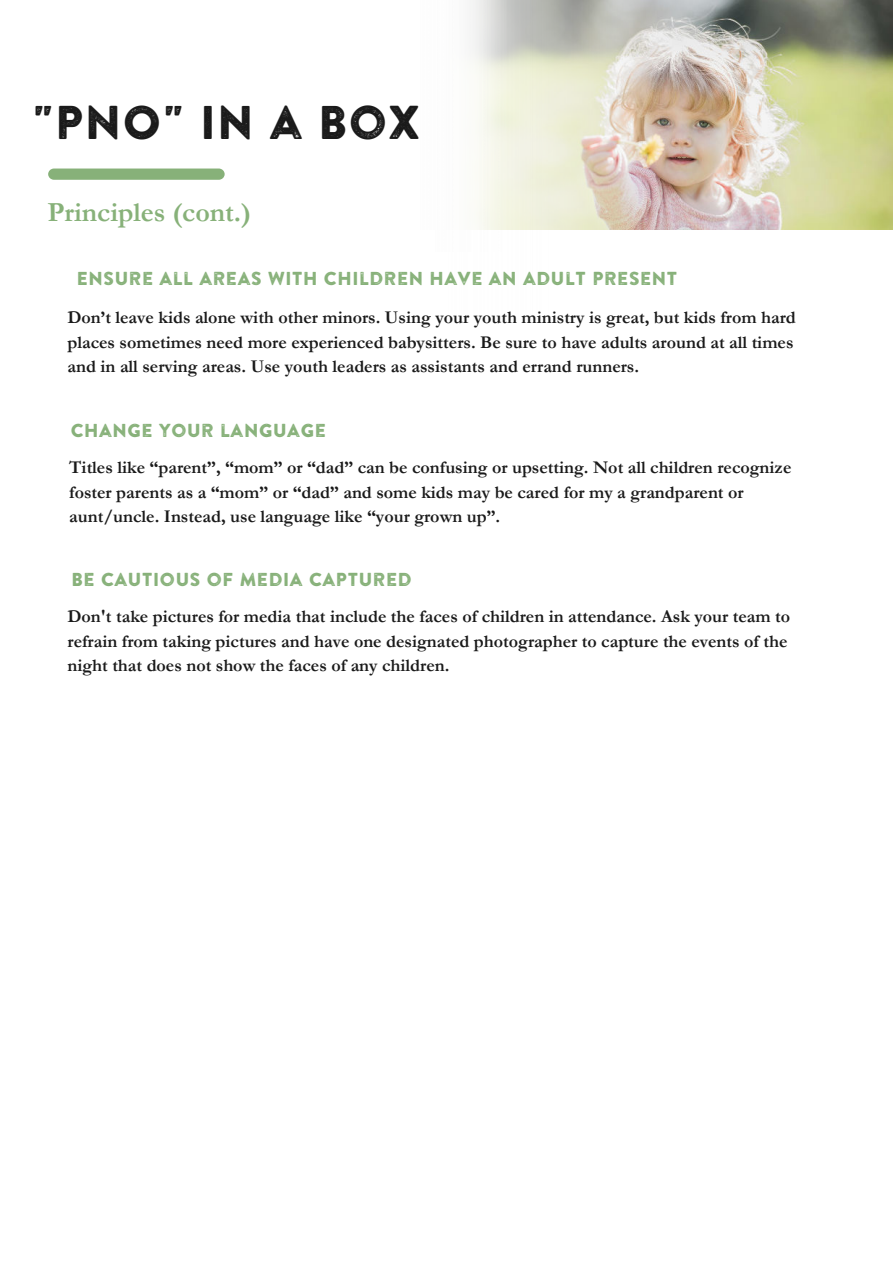
<style>
.page{position:relative;width:893px;height:1264px;background:#fff}
.page>*{position:absolute;margin:0;border:0;box-sizing:border-box;transform-origin:0 0}
.t1{font:47.25px "Brandon Printed One";color:#1a1a1a}
.t2{font:700 27.9px "Garamond";color:#87b179}
.t3{font:18.75px "Brandon Printed One";color:#87b179}
.t4{font:700 18px/24.8px "Garamond";color:#1a1a1a}
</style>
<div class="page">
<img style="left:708px;top:0;width:184px;height:229px">
<img style="left:507px;top:0;width:201px;height:230px">
<div style="left:48px;top:168px;width:177px;height:12px;background:#87b179;border-radius:6px"></div>
<h1 class="t1" style="left:31px;top:93px;width:390px">"PNO" IN A BOX</h1>
<h2 class="t2" style="left:47px;top:193px;width:205px">Principles (cont.)</h2>
<p class="t3" style="left:76px;top:266px;width:602px">ENSURE ALL AREAS WITH CHILDREN HAVE AN ADULT PRESENT</p>
<p class="t4" style="left:67px;top:305px;width:729px">Don’t leave kids alone with other minors. Using your youth ministry is great, but kids from hard places sometimes need more experienced babysitters. Be sure to have adults around at all times and in all serving areas. Use youth leaders as assistants and errand runners.</p>
<p class="t3" style="left:70px;top:419px;width:257px">CHANGE YOUR LANGUAGE</p>
<p class="t4" style="left:69px;top:455px;width:723px">Titles like “parent”, “mom” or “dad” can be confusing or upsetting. Not all children recognize foster parents as a “mom” or “dad” and some kids may be cared for my a grandparent or aunt/uncle. Instead, use language like “your grown up”.</p>
<p class="t3" style="left:71px;top:567px;width:342px">BE CAUTIOUS OF MEDIA CAPTURED</p>
<p class="t4" style="left:67px;top:604px;width:724px">Don't take pictures for media that include the faces of children in attendance. Ask your team to refrain from taking pictures and have one designated photographer to capture the events of the night that does not show the faces of any children.</p>
</div>
